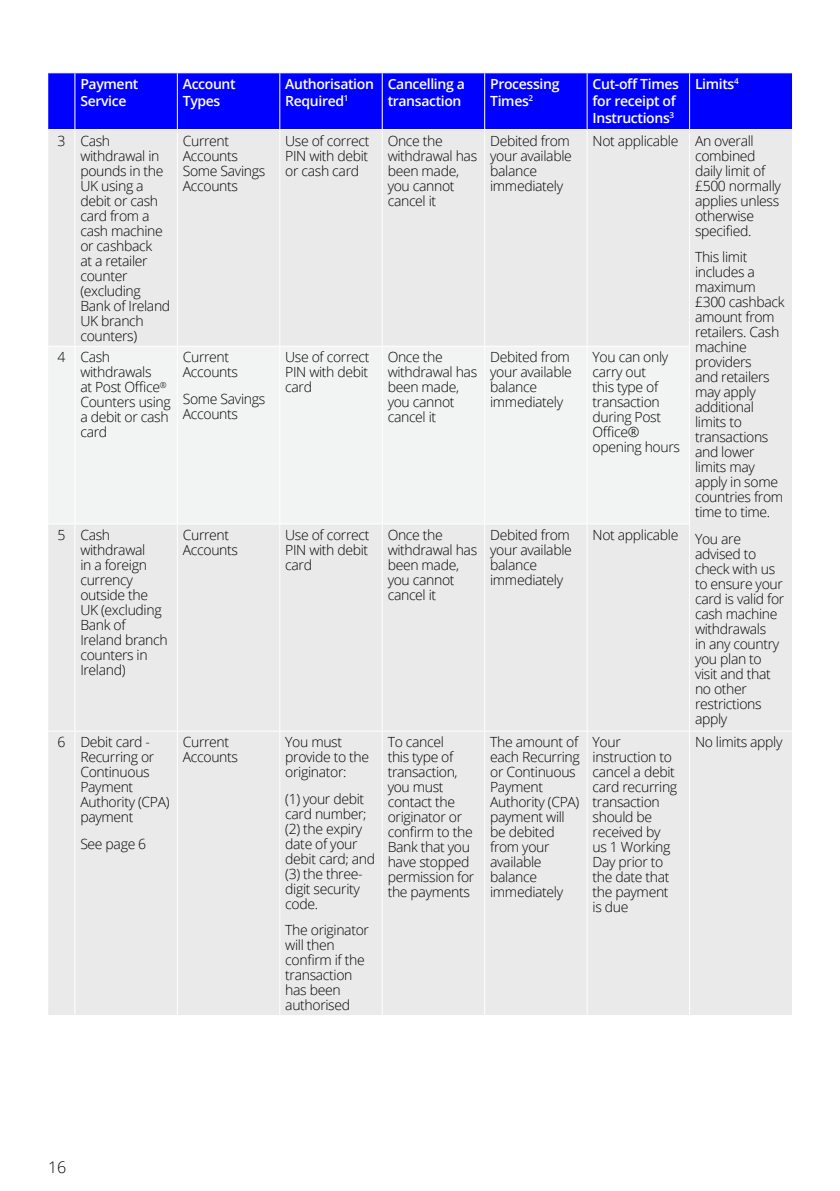
<style>
.page{position:relative;width:840px;height:1191px;background:#fff}
.page>*{position:absolute;margin:0;border:0;box-sizing:border-box;transform-origin:0 0}
.t1{font:300 16px "Open Sans";color:#000}
.BOI_Table_body_copy{font:300 14px/15px "Open Sans";letter-spacing:-.025em;color:#000}
.BOI_table_header{font:600 14px/16.8px "Open Sans";letter-spacing:-.025em;color:#fff}
</style>
<div class="page">
<div style="left:48px;top:73px;width:743px;height:56px;background:#00f"></div>
<div style="left:48px;top:130px;width:743px;height:885px;background:#eaeaeb"></div>
<div style="left:48px;top:347px;width:640px;height:176px;background:#f2f3f3"></div>
<hr style="left:74px;top:130px;width:1px;height:216px;background:#fff">
<hr style="left:177px;top:130px;width:1px;height:216px;background:#fff">
<hr style="left:279px;top:130px;width:1px;height:216px;background:#fff">
<hr style="left:381px;top:130px;width:1px;height:216px;background:#fff">
<hr style="left:484px;top:130px;width:1px;height:216px;background:#fff">
<hr style="left:586px;top:130px;width:1px;height:216px;background:#fff">
<hr style="left:688px;top:130px;width:1px;height:216px;background:#fff">
<svg style="left:48px;top:346px;width:27px;height:1px"></svg>
<hr style="left:75px;top:346px;width:102px;height:1px;background:#fff">
<hr style="left:74px;top:347px;width:1px;height:176px;background:#fff">
<hr style="left:177px;top:346px;width:102px;height:1px;background:#fff">
<hr style="left:177px;top:347px;width:1px;height:176px;background:#fff">
<hr style="left:279px;top:346px;width:103px;height:1px;background:#fff">
<hr style="left:279px;top:347px;width:1px;height:176px;background:#fff">
<hr style="left:382px;top:346px;width:102px;height:1px;background:#fff">
<hr style="left:381px;top:347px;width:1px;height:176px;background:#fff">
<hr style="left:484px;top:346px;width:102px;height:1px;background:#fff">
<hr style="left:484px;top:347px;width:1px;height:176px;background:#fff">
<hr style="left:586px;top:346px;width:103px;height:1px;background:#fff">
<hr style="left:586px;top:347px;width:1px;height:176px;background:#fff">
<hr style="left:688px;top:347px;width:1px;height:176px;background:#fff">
<hr style="left:74px;top:524px;width:1px;height:206px;background:#fff">
<svg style="left:48px;top:72px;width:27px;height:1px"></svg>
<hr style="left:74px;top:73px;width:1px;height:56px;background:#fff">
<hr style="left:177px;top:73px;width:1px;height:56px;background:#fff">
<hr style="left:279px;top:73px;width:1px;height:56px;background:#fff">
<hr style="left:381px;top:73px;width:1px;height:56px;background:#fff">
<hr style="left:484px;top:73px;width:1px;height:56px;background:#fff">
<hr style="left:586px;top:73px;width:1px;height:56px;background:#fff">
<hr style="left:688px;top:73px;width:1px;height:56px;background:#fff">
<svg style="left:48px;top:523px;width:27px;height:1px"></svg>
<hr style="left:75px;top:523px;width:102px;height:1px;background:#fff">
<svg style="left:48px;top:730px;width:27px;height:1px"></svg>
<hr style="left:75px;top:730px;width:102px;height:1px;background:#fff">
<hr style="left:74px;top:731px;width:1px;height:284px;background:#fff">
<hr style="left:177px;top:730px;width:102px;height:1px;background:#fff">
<hr style="left:177px;top:731px;width:1px;height:284px;background:#fff">
<hr style="left:279px;top:730px;width:103px;height:1px;background:#fff">
<hr style="left:279px;top:731px;width:1px;height:284px;background:#fff">
<hr style="left:382px;top:730px;width:102px;height:1px;background:#fff">
<hr style="left:381px;top:731px;width:1px;height:284px;background:#fff">
<hr style="left:484px;top:730px;width:102px;height:1px;background:#fff">
<hr style="left:484px;top:731px;width:1px;height:284px;background:#fff">
<hr style="left:586px;top:730px;width:103px;height:1px;background:#fff">
<hr style="left:586px;top:731px;width:1px;height:284px;background:#fff">
<hr style="left:689px;top:730px;width:102px;height:1px;background:#fff">
<hr style="left:688px;top:731px;width:1px;height:284px;background:#fff">
<hr style="left:177px;top:524px;width:1px;height:206px;background:#fff">
<hr style="left:177px;top:523px;width:102px;height:1px;background:#fff">
<hr style="left:279px;top:523px;width:103px;height:1px;background:#fff">
<hr style="left:382px;top:523px;width:102px;height:1px;background:#fff">
<hr style="left:484px;top:523px;width:102px;height:1px;background:#fff">
<hr style="left:586px;top:523px;width:103px;height:1px;background:#fff">
<hr style="left:279px;top:524px;width:1px;height:206px;background:#fff">
<hr style="left:381px;top:524px;width:1px;height:206px;background:#fff">
<hr style="left:484px;top:524px;width:1px;height:206px;background:#fff">
<hr style="left:586px;top:524px;width:1px;height:206px;background:#fff">
<hr style="left:688px;top:524px;width:1px;height:206px;background:#fff">
<p class="BOI_table_header" style="left:80px;top:75px;width:59px">Payment<br>Service</p>
<p class="BOI_table_header" style="left:183px;top:75px;width:54px">Account<br>Types</p>
<p class="BOI_table_header" style="left:285px;top:75px;width:90px">Authorisation<br>Required<sup>1</sup></p>
<p class="BOI_table_header" style="left:387px;top:75px;width:79px">Cancelling a transaction</p>
<p class="BOI_table_header" style="left:490px;top:75px;width:71px">Processing<br>Times<sup>2</sup></p>
<p class="BOI_table_header" style="left:592px;top:75px;width:88px">Cut-off Times for receipt of<br>Instructions<sup>3</sup></p>
<p class="BOI_table_header" style="left:694px;top:75px;width:45px">Limits<sup>4</sup></p>
<p class="BOI_Table_body_copy" style="left:58px;top:133px;width:9px">3</p>
<p class="BOI_Table_body_copy" style="left:80px;top:133px;width:91px">Cash withdrawal in pounds in the<br>UK using a debit or cash card from a cash machine or cashback<br>at a retailer counter (excluding<br>Bank of Ireland<br>UK branch counters)</p>
<p class="BOI_Table_body_copy" style="left:183px;top:133px;width:84px">Current<br>Accounts<br>Some Savings<br>Accounts</p>
<p class="BOI_Table_body_copy" style="left:285px;top:133px;width:86px;text-align:justify">Use of correct PIN with debit or cash card</p>
<p class="BOI_Table_body_copy" style="left:387px;top:133px;width:91px">Once the withdrawal has been made, you cannot cancel it</p>
<p class="BOI_Table_body_copy" style="left:490px;top:133px;width:83px">Debited from your available balance immediately</p>
<p class="BOI_Table_body_copy" style="left:592px;top:133px;width:87px">Not applicable</p>
<p class="BOI_Table_body_copy" style="left:694px;top:133px;width:87px">An overall combined daily limit of £500 normally applies unless otherwise specified.</p>
<p class="BOI_Table_body_copy" style="left:694px;top:249px;width:91px">This limit includes a maximum £300 cashback amount from retailers. Cash machine providers<br>and retailers may apply additional limits to transactions and lower limits may apply in some countries from time to time.</p>
<p class="BOI_Table_body_copy" style="left:694px;top:530px;width:91px">You are advised to check with us to ensure your card is valid for cash machine withdrawals<br>in any country you plan to visit and that no other restrictions apply</p>
<p class="BOI_Table_body_copy" style="left:285px;top:349px;width:86px;text-align:justify">Use of correct PIN with debit card</p>
<p class="BOI_Table_body_copy" style="left:387px;top:349px;width:91px">Once the withdrawal has been made, you cannot cancel it</p>
<p class="BOI_Table_body_copy" style="left:490px;top:349px;width:83px">Debited from your available balance immediately</p>
<p class="BOI_Table_body_copy" style="left:592px;top:349px;width:89px">You can only carry out<br>this type of transaction during Post<br>Office® opening hours</p>
<p class="BOI_Table_body_copy" style="left:58px;top:349px;width:9px">4</p>
<p class="BOI_Table_body_copy" style="left:80px;top:349px;width:92px">Cash withdrawals<br>at Post Office<sup>®<br></sup>Counters using a debit or cash card</p>
<p class="BOI_Table_body_copy" style="left:183px;top:349px;width:57px">Current<br>Accounts</p>
<p class="BOI_Table_body_copy" style="left:183px;top:391px;width:84px">Some Savings<br>Accounts</p>
<p class="BOI_Table_body_copy" style="left:58px;top:527px;width:9px">5</p>
<p class="BOI_Table_body_copy" style="left:80px;top:527px;width:89px">Cash withdrawal<br>in a foreign currency outside the<br>UK (excluding<br>Bank of<br>Ireland branch counters in<br>Ireland)</p>
<p class="BOI_Table_body_copy" style="left:183px;top:527px;width:57px">Current<br>Accounts</p>
<p class="BOI_Table_body_copy" style="left:285px;top:527px;width:86px;text-align:justify">Use of correct PIN with debit card</p>
<p class="BOI_Table_body_copy" style="left:387px;top:527px;width:91px">Once the withdrawal has been made, you cannot cancel it</p>
<p class="BOI_Table_body_copy" style="left:490px;top:527px;width:83px">Debited from your available balance immediately</p>
<p class="BOI_Table_body_copy" style="left:592px;top:527px;width:87px">Not applicable</p>
<p class="BOI_Table_body_copy" style="left:58px;top:734px;width:9px">6</p>
<p class="BOI_Table_body_copy" style="left:80px;top:734px;width:91px">Debit card -<br>Recurring or<br>Continuous<br>Payment<br>Authority (CPA) payment</p>
<p class="BOI_Table_body_copy" style="left:80px;top:835px;width:67px">See page 6</p>
<p class="BOI_Table_body_copy" style="left:183px;top:734px;width:57px">Current<br>Accounts</p>
<p class="BOI_Table_body_copy" style="left:285px;top:734px;width:85px">You must provide to the originator:</p>
<p class="BOI_Table_body_copy" style="left:285px;top:790px;width:91px">(1) your debit card number; (2) the expiry date of your debit card; and (3) the three&shy;digit security code.</p>
<p class="BOI_Table_body_copy" style="left:285px;top:922px;width:85px">The originator will then confirm if the transaction has been authorised</p>
<p class="BOI_Table_body_copy" style="left:387px;top:734px;width:88px">To cancel<br>this type of transaction, you must contact the originator or confirm to the<br>Bank that you have stopped permission for the payments</p>
<p class="BOI_Table_body_copy" style="left:490px;top:734px;width:91px">The amount of each Recurring or Continuous<br>Payment<br>Authority (CPA) payment will be debited from your available balance immediately</p>
<p class="BOI_Table_body_copy" style="left:592px;top:734px;width:86px">Your instruction to cancel a debit card recurring transaction should be received by us 1 Working<br>Day prior to the date that the payment is due</p>
<p class="BOI_Table_body_copy" style="left:694px;top:734px;width:89px">No limits apply</p>
<p class="t1" style="left:48px;top:1156px;width:20px">16</p>
</div>
